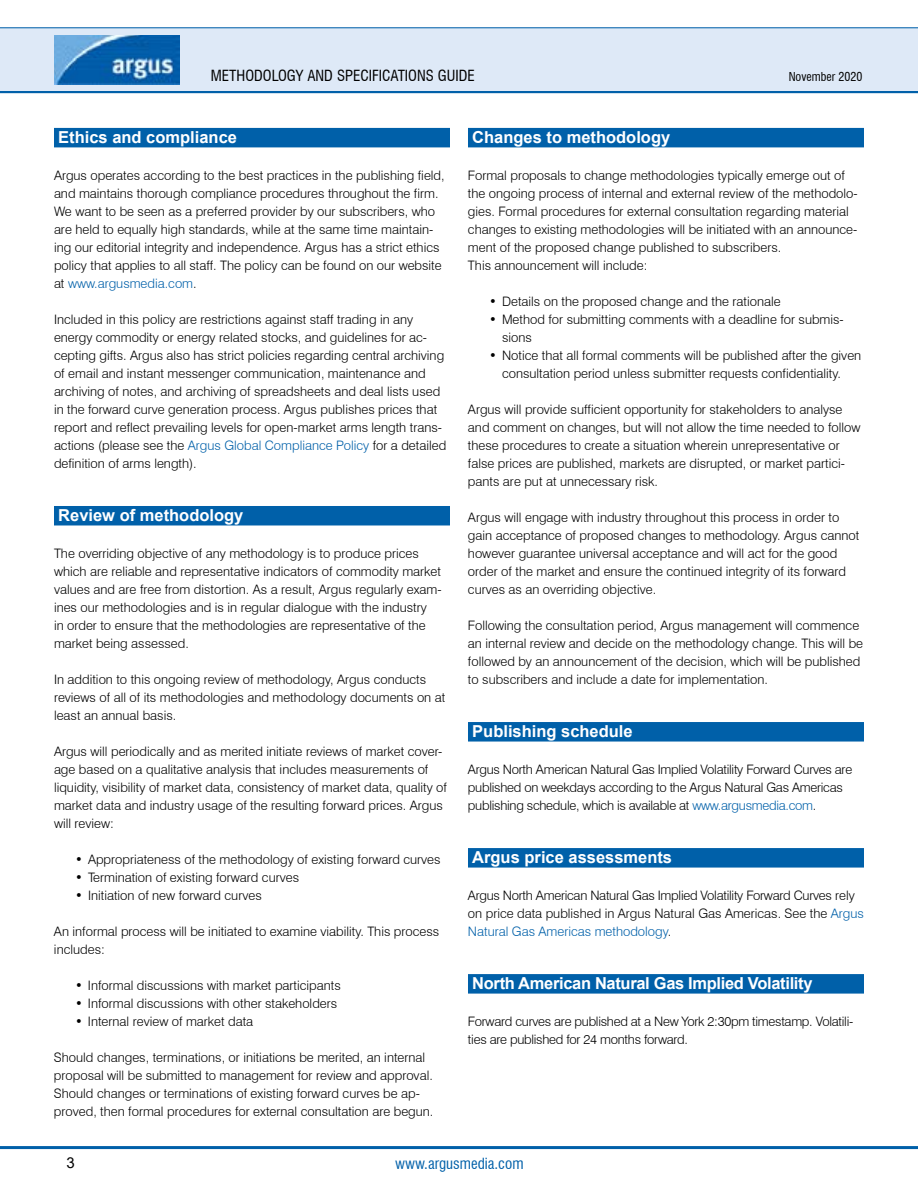
<style>
.page{position:relative;width:918px;height:1188px;background:#fff}
.page>*{position:absolute;margin:0;border:0;box-sizing:border-box;transform-origin:0 0}
.t1{font:700 16.5px "Arial";color:#fff}
.t2{font:700 16.5px "Arial";letter-spacing:-.02em;color:#fff}
.t3{font:condensed 15px "Swiss 721 BT";color:#000}
.t4{font:condensed 15px "Swiss 721 BT";color:#0060a9}
.t5{font:15px "Arial";color:#000}
.t6{font:300 13.05px/18px "Swiss 721 BT";color:#000}
.t7{font:300 13.05px/18px "Swiss 721 BT";letter-spacing:-.02em;color:#000}
.t8{font:condensed 12px "Swiss 721 BT";color:#000}
.s1{color:#0060a9}
</style>
<div class="page">
<hr style="left:0;top:90px;width:918px;height:3px;background:#0060a9">
<div style="left:0;top:28px;width:918px;height:63px;background:#dee9f7"></div>
<hr style="left:0;top:27px;width:918px;height:1px;background:#0060a9">
<hr style="left:0;top:1146px;width:918px;height:3px;background:#0060a9">
<img style="left:54px;top:35px;width:126px;height:50px">
<div style="left:54px;top:128px;width:396px;height:19px;background:#0060a9"></div>
<div style="left:54px;top:506px;width:396px;height:19px;background:#0060a9"></div>
<div style="left:468px;top:128px;width:396px;height:19px;background:#0060a9"></div>
<div style="left:468px;top:722px;width:396px;height:20px;background:#0060a9"></div>
<div style="left:468px;top:848px;width:396px;height:20px;background:#0060a9"></div>
<div style="left:468px;top:974px;width:396px;height:20px;background:#0060a9"></div>
<p class="t3" style="left:211px;top:67px;width:157px">Methodology and specificati</p>
<p class="t3" style="left:408px;top:67px;width:68px">ons guide</p>
<p class="t8" style="left:789px;top:69px;width:75px">November 2020</p>
<p class="t1" style="left:58px;top:126px;width:180px">Ethics and compliance</p>
<p class="t6" style="left:54px;top:166px;width:392px">Argus operates according to the best practices in the publishing field, and maintains thorough compliance procedures throughout the firm.<br>We want to be seen as a preferred provider by our subscribers, who are held to equally high standards, while at the same time maintain&shy;ing our editorial integrity and independence. Argus has a strict ethics policy that applies to all staff. The policy can be found on our website at <span class="s1">www.argusmedia.com</span>.</p>
<p class="t6" style="left:54px;top:310px;width:394px">Included in this policy are restrictions against staff trading in any energy commodity or energy related stocks, and guidelines for ac&shy;cepting gifts. Argus also has strict policies regarding central archiving of email and instant messenger communication, maintenance and archiving of notes, and archiving of spreadsheets and deal lists used in the forward curve generation process. Argus publishes prices that report and reflect prevailing levels for open-market arms length trans&shy;actions (please see the <span class="s1">Argus Global Compliance Policy</span> for a detailed definition of arms length).</p>
<p class="t1" style="left:58px;top:504px;width:187px">Review of methodology</p>
<p class="t6" style="left:54px;top:544px;width:389px">The overriding objective of any methodology is to produce prices which are reliable and representative indicators of commodity market values and are free from distortion. As a result, Argus regularly exam&shy;ines our methodologies and is in regular dialogue with the industry<br>in order to ensure that the methodologies are representative of the market being assessed.</p>
<p class="t6" style="left:54px;top:670px;width:393px">In addition to this ongoing review of methodology, Argus conducts reviews of all of its methodologies and methodology documents on at least an annual basis.</p>
<p class="t6" style="left:54px;top:742px;width:395px">Argus will periodically and as merited initiate reviews of market cover&shy;age based on a qualitative analysis that includes measurements of liquidity, visibility of market data, consistency of market data, quality of market data and industry usage of the resulting forward prices. Argus will review:</p>
<p class="t6" style="left:75px;top:850px;width:367px">• Appropriateness of the methodology of existing forward curves</p>
<p class="t6" style="left:75px;top:868px;width:225px">• Termination of existing forward curves</p>
<p class="t6" style="left:75px;top:886px;width:188px">• Initiation of new forward curves</p>
<p class="t6" style="left:54px;top:922px;width:387px">An informal process will be initiated to examine viability. This process includes:</p>
<p class="t6" style="left:75px;top:977px;width:267px">• Informal discussions with market participants</p>
<p class="t6" style="left:75px;top:995px;width:264px">• Informal discussions with other stakeholders</p>
<p class="t6" style="left:75px;top:1013px;width:180px">• Internal review of market data</p>
<p class="t6" style="left:54px;top:1049px;width:381px">Should changes, terminations, or initiations be merited, an internal proposal will be submitted to management for review and approval.<br>Should changes or terminations of existing forward curves be ap&shy;proved, then formal procedures for external consultation are begun.</p>
<p class="t1" style="left:472px;top:126px;width:200px">Changes to methodology</p>
<p class="t6" style="left:468px;top:166px;width:391px">Formal proposals to change methodologies typically emerge out of the ongoing process of internal and external review of the methodolo&shy;gies. Formal procedures for external consultation regarding material changes to existing methodologies will be initiated with an announce&shy;ment of the proposed change published to subscribers.<br>This announcement will include:</p>
<p class="t6" style="left:489px;top:292px;width:293px">• Details on the proposed change and the rationale</p>
<p class="t6" style="left:502px;top:310px;width:343px;text-indent:-13px">• Method for submitting comments with a deadline for submis&shy;sions</p>
<p class="t6" style="left:489px;top:346px;width:374px;text-align:center">• Notice that all formal comments will be published after the given consultation period unless submitter requests confidentiality.</p>
<p class="t6" style="left:468px;top:400px;width:394px">Argus will provide sufficient opportunity for stakeholders to analyse and comment on changes, but will not allow the time needed to follow these procedures to create a situation wherein unrepresentative or false prices are published, markets are disrupted, or market partici&shy;pants are put at unnecessary risk.</p>
<p class="t6" style="left:468px;top:508px;width:393px">Argus will engage with industry throughout this process in order to gain acceptance of proposed changes to methodology. Argus cannot however guarantee universal acceptance and will act for the good order of the market and ensure the continued integrity of its forward curves as an overriding objective.</p>
<p class="t6" style="left:468px;top:616px;width:397px">Following the consultation period, Argus management will commence an internal review and decide on the methodology change. This will be followed by an announcement of the decision, which will be published to subscribers and include a date for implementation.</p>
<p class="t1" style="left:472px;top:720px;width:162px">Publishing schedule</p>
<p class="t7" style="left:468px;top:760px;width:386px">Argus North American Natural Gas Implied Volatility Forward Curves are published on weekdays according to the Argus Natural Gas Americas publishing schedule, which is available at <span class="s1">www.argusmedia.com</span>.</p>
<p class="t1" style="left:472px;top:846px;width:201px">Argus price assessments</p>
<p class="t6" style="left:468px;top:886px;width:397px">Argus North American Natural Gas Implied Volatility Forward Curves rely on price data published in Argus Natural Gas Americas. See the <span class="s1">Argus<br>Natural Gas Americas methodology</span>.</p>
<p class="t2" style="left:472px;top:972px;width:342px">North American Natural Gas Implied Volatility</p>
<p class="t7" style="left:468px;top:1012px;width:387px">Forward curves are published at a New York 2:30pm timestamp. Volatili&shy;ties are published for 24 months forward.</p>
<p class="t5" style="left:67px;top:1152px;width:10px">3</p>
<p class="t4" style="left:395px;top:1154px;width:130px">www.argusmedia.com</p>
</div>
